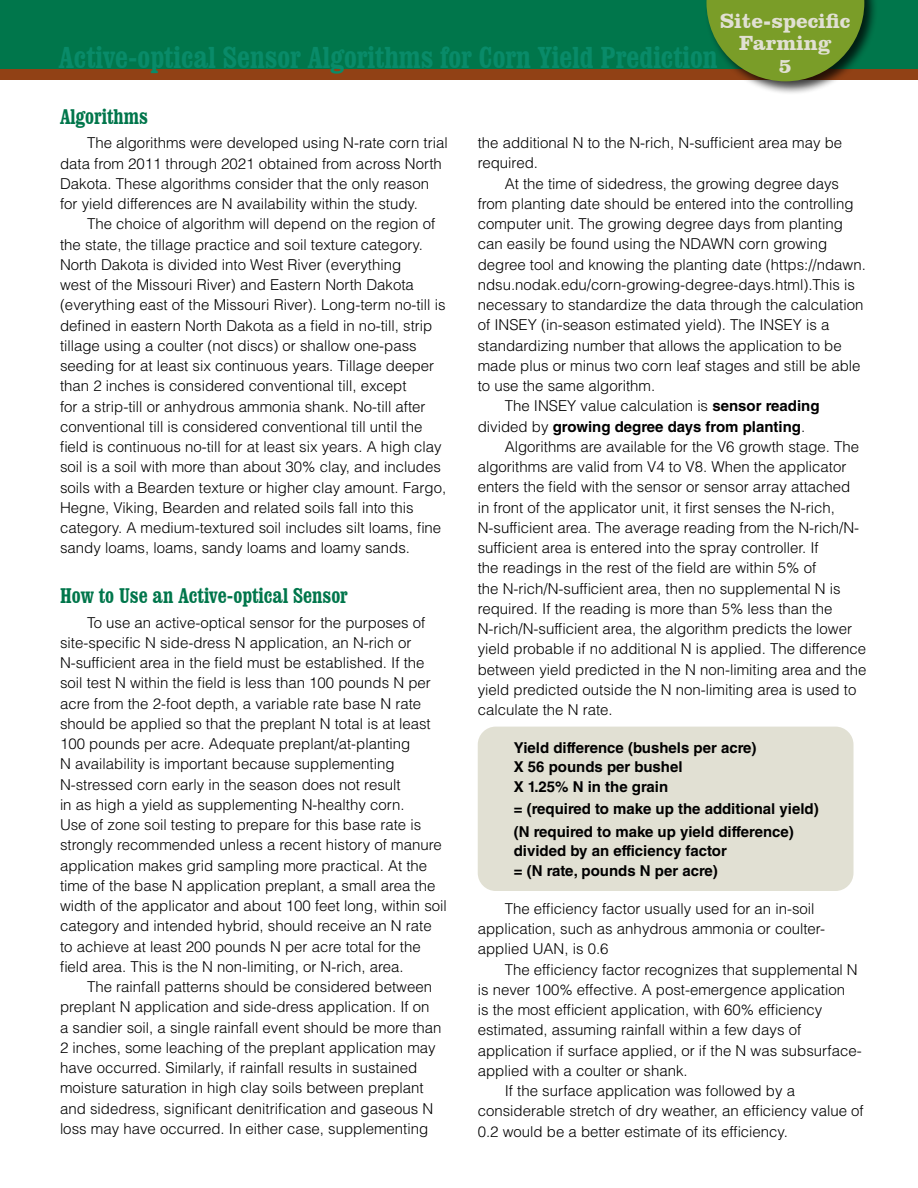
<style>
.page{position:relative;width:918px;height:1188px;background:#fff}
.page>*{position:absolute;margin:0;border:0;box-sizing:border-box;transform-origin:0 0}
.t1{font:700 condensed 30px "Clarendon BT";color:#098b69}
.Subhead_1{font:700 condensed 21px "Clarendon BT";color:#00764b}
.t2{font:700 21px/22.5px "Clarendon BT";color:#e1e0d3;text-align:center}
.Body_text{font:300 15px/20.2px "Helvetica LT Std";color:#000}
.Body_text-2{font:700 15px/19.5px "Helvetica LT Std";color:#000}
.s1{font-weight:300}
</style>
<div class="page">
<div style="left:478px;top:727px;width:376px;height:164px;background:#e1e0d3;border-radius:18px"></div>
<div style="left:0;top:66px;width:918px;height:14px;background:#914115"></div>
<div style="left:0;top:0;width:918px;height:69px;background:#00764b"></div>
<div style="left:705px;top:0;width:174px;height:95px;background:#000;opacity:.75"></div>
<svg style="left:706px;top:0;width:158px;height:81px"></svg>
<h2 class="t2" style="left:720px;top:9px;width:132px">Site-specific<br>Farming<br>5</h2>
<h1 class="t1" style="left:59px;top:39px;width:660px">Active-optical Sensor Algorithms for Corn Yield Prediction</h1>
<p class="Subhead_1" style="left:60px;top:103px;width:89px">Algorithms</p>
<p class="Body_text" style="left:60px;top:133px;width:389px;text-indent:27px">The algorithms were developed using N-rate corn trial data from 2011 through 2021 obtained from across North Dakota. These algorithms consider that the only reason for yield differences are N availability within the study.</p>
<p class="Body_text" style="left:60px;top:214px;width:388px;text-indent:27px">The choice of algorithm will depend on the region of the state, the tillage practice and soil texture category.<br>North Dakota is divided into West River (everything<br>west of the Missouri River) and Eastern North Dakota (everything east of the Missouri River). Long-term no-till is defined in eastern North Dakota as a field in no-till, strip tillage using a coulter (not discs) or shallow one-pass seeding for at least six continuous years. Tillage deeper than 2 inches is considered conventional till, except<br>for a strip-till or anhydrous ammonia shank. No-till after conventional till is considered conventional till until the field is continuous no-till for at least six years. A high clay soil is a soil with more than about 30% clay, and includes soils with a Bearden texture or higher clay amount. Fargo, Hegne, Viking, Bearden and related soils fall into this category. A medium-textured soil includes silt loams, fine sandy loams, loams, sandy loams and loamy sands.</p>
<p class="Subhead_1" style="left:60px;top:582px;width:289px">How to Use an Active-optical Sensor</p>
<p class="Body_text" style="left:60px;top:612px;width:388px;text-indent:27px">To use an active-optical sensor for the purposes of site-specific N side-dress N application, an N-rich or N-sufficient area in the field must be established. If the soil test N within the field is less than 100 pounds N per acre from the 2-foot depth, a variable rate base N rate should be applied so that the preplant N total is at least 100 pounds per acre. Adequate preplant/at-planting<br>N availability is important because supplementing N-stressed corn early in the season does not result<br>in as high a yield as supplementing N-healthy corn.<br>Use of zone soil testing to prepare for this base rate is strongly recommended unless a recent history of manure application makes grid sampling more practical. At the time of the base N application preplant, a small area the width of the applicator and about 100 feet long, within soil category and intended hybrid, should receive an N rate to achieve at least 200 pounds N per acre total for the field area. This is the N non-limiting, or N-rich, area.</p>
<p class="Body_text" style="left:60px;top:976px;width:383px;text-indent:27px">The rainfall patterns should be considered between preplant N application and side-dress application. If on a sandier soil, a single rainfall event should be more than 2 inches, some leaching of the preplant application may have occurred. Similarly, if rainfall results in sustained moisture saturation in high clay soils between preplant and sidedress, significant denitrification and gaseous N loss may have occurred. In either case, supplementing</p>
<p class="Body_text" style="left:478px;top:133px;width:366px">the additional N to the N-rich, N-sufficient area may be required.</p>
<p class="Body_text" style="left:478px;top:173px;width:390px;text-indent:27px">At the time of sidedress, the growing degree days from planting date should be entered into the controlling computer unit. The growing degree days from planting can easily be found using the NDAWN corn growing degree tool and knowing the planting date (https://ndawn. ndsu.nodak.edu/corn-growing-degree-days.html).This is necessary to standardize the data through the calculation of INSEY (in-season estimated yield). The INSEY is a standardizing number that allows the application to be made plus or minus two corn leaf stages and still be able to use the same algorithm.</p>
<p class="Body_text-2" style="left:478px;top:396px;width:343px;line-height:20.2px;text-indent:27px"><span class="s1">The INSEY value calculation is</span> sensor reading <span class="s1">divided by</span> growing degree days from planting<span class="s1">.</span></p>
<p class="Body_text" style="left:478px;top:436px;width:390px;text-indent:27px">Algorithms are available for the V6 growth stage. The algorithms are valid from V4 to V8. When the applicator enters the field with the sensor or sensor array attached<br>in front of the applicator unit, it first senses the N-rich, N-sufficient area. The average reading from the N-rich/N&shy;sufficient area is entered into the spray controller. If<br>the readings in the rest of the field are within 5% of<br>the N-rich/N-sufficient area, then no supplemental N is required. If the reading is more than 5% less than the N-rich/N-sufficient area, the algorithm predicts the lower yield probable if no additional N is applied. The difference between yield predicted in the N non-limiting area and the yield predicted outside the N non-limiting area is used to calculate the N rate.</p>
<p class="Body_text-2" style="left:514px;top:737px;width:244px">Yield difference (bushels per acre)<br>X 56 pounds per bushel<br>X 1.25% N in the grain</p>
<p class="Body_text-2" style="left:514px;top:799px;width:306px">= (required to make up the additional yield)</p>
<p class="Body_text-2" style="left:514px;top:821px;width:282px">(N required to make up yield difference) divided by an efficiency factor<br>= (N rate, pounds N per acre)</p>
<p class="Body_text" style="left:478px;top:898px;width:349px;text-indent:27px">The efficiency factor usually used for an in-soil application, such as anhydrous ammonia or coulter&shy;applied UAN, is 0.6</p>
<p class="Body_text" style="left:478px;top:959px;width:385px;text-indent:27px">The efficiency factor recognizes that supplemental N is never 100% effective. A post-emergence application<br>is the most efficient application, with 60% efficiency estimated, assuming rainfall within a few days of application if surface applied, or if the N was subsurface&shy;applied with a coulter or shank.</p>
<p class="Body_text" style="left:478px;top:1081px;width:388px;text-indent:27px">If the surface application was followed by a considerable stretch of dry weather, an efficiency value of<br>0.2 would be a better estimate of its efficiency.</p>
</div>
